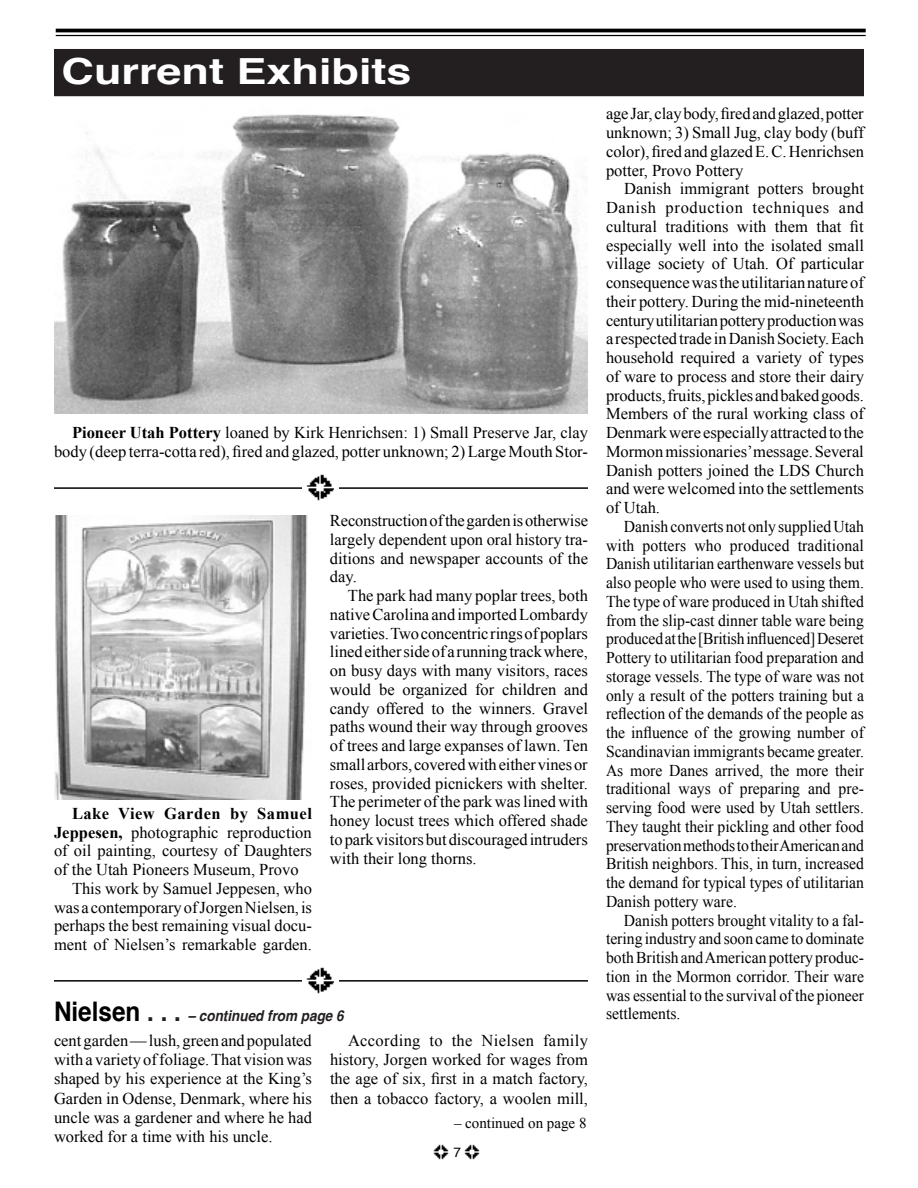
<style>
.page{position:relative;width:918px;height:1188px;background:#fff}
.page>*{position:absolute;margin:0;border:0;box-sizing:border-box;transform-origin:0 0}
.t1{font:700 36px "Helvetica";color:#fff;scale:1.25 1}
.t2{font:16.5px/18.8px "Times New Roman";color:#000;text-align:justify}
.t3{font:16.5px/18.8px "Times New Roman";color:#000;text-align:justify;scale:.95 1}
.t4{font:700 16.5px "Times New Roman";letter-spacing:.03em;color:#000}
.t5{font:italic 700 15px "Helvetica";color:#231f20;scale:.9 1}
.t6{font:15px "Times New Roman";color:#000}
.t7{font:13.5px "Helvetica";color:#000}
.s1{font-weight:700}
.s2{font-style:normal;font-size:27px;color:#000}
.s3{font-style:normal;font-size:27px}
</style>
<div class="page">
<div style="left:55px;top:50px;width:808px;height:45px;background:#231f20"></div>
<div style="left:54px;top:49px;width:810px;height:47px;border:2px solid #231f20"></div>
<hr style="left:56px;top:29px;width:810px;height:3px;background:#000">
<hr style="left:56px;top:35px;width:810px;height:1px;background:#000">
<img style="left:464px;top:1144px;width:16px;height:16px">
<img style="left:433px;top:1144px;width:16px;height:16px">
<hr style="left:54px;top:487px;width:534px;height:2px;background:#000">
<div style="left:302px;top:468px;width:37px;height:38px;background:#fff"></div>
<img style="left:306px;top:474px;width:28px;height:27px">
<img style="left:54px;top:114px;width:534px;height:299px">
<img style="left:54px;top:515px;width:254px;height:285px">
<hr style="left:54px;top:980px;width:534px;height:2px;background:#000">
<div style="left:302px;top:961px;width:37px;height:38px;background:#fff"></div>
<img style="left:306px;top:967px;width:28px;height:27px">
<h1 class="t1" style="left:62px;top:43px;width:282px">Current Exhibits</h1>
<p class="t2" style="left:54px;top:423px;width:536px;text-align:right"><span class="s1">Pioneer Utah Pottery</span> loaned by Kirk Henrichsen: 1) Small Preserve Jar, clay body (deep terra-cotta red), fired and glazed, potter unknown; 2) Large Mouth Stor-</p>
<p class="t4" style="left:72px;top:802px;width:242px">Lake View Garden by Samuel</p>
<p class="t2" style="left:54px;top:822px;width:259px"><span class="s1">Jeppesen,</span> photographic reproduction</p>
<p class="t2" style="left:54px;top:841px;width:260px">of oil painting, courtesy of Daughters</p>
<p class="t2" style="left:54px;top:860px;width:246px">of the Utah Pioneers Museum, Provo</p>
<p class="t2" style="left:72px;top:879px;width:241px">This work by Samuel Jeppesen, who</p>
<p class="t2" style="left:54px;top:897px;width:260px">was a contemporary of Jorgen Nielsen, is</p>
<p class="t2" style="left:54px;top:916px;width:260px">perhaps the best remaining visual docu-</p>
<p class="t2" style="left:54px;top:935px;width:260px">ment of Nielsen’s remarkable garden.</p>
<p class="t2" style="left:330px;top:511px;width:260px">Reconstruction of the garden is otherwise largely dependent upon oral history tra&shy;ditions and newspaper accounts of the day.</p>
<p class="t2" style="left:330px;top:586px;width:260px;text-indent:18px">The park had many poplar trees, both native Carolina and imported Lombardy varieties. Two concentric rings of poplars lined either side of a running track where, on busy days with many visitors, races would be organized for children and candy offered to the winners. Gravel paths wound their way through grooves of trees and large expanses of lawn. Ten small arbors, covered with either vines or roses, provided picnickers with shelter.<br>The perimeter of the park was lined with honey locust trees which offered shade to park visitors but discouraged intruders with their long thorns.</p>
<p class="t5" style="left:54px;top:1003px;width:323px"><span class="s2">Nielsen</span> <span class="s3">. . .</span> – continued from page 6</p>
<p class="t2" style="left:54px;top:1031px;width:260px;line-height:19.2px">cent garden — lush, green and populated with a variety of foliage. That vision was shaped by his experience at the King’s Garden in Odense, Denmark, where his uncle was a gardener and where he had worked for a time with his uncle.</p>
<p class="t2" style="left:330px;top:1031px;width:260px;line-height:19.2px;text-indent:18px">According to the Nielsen family history, Jorgen worked for wages from the age of six, first in a match factory, then a tobacco factory, a woolen mill,</p>
<p class="t6" style="left:454px;top:1112px;width:134px">– continued on page 8</p>
<p class="t7" style="left:454px;top:1141px;width:9px">7</p>
<p class="t2" style="left:606px;top:104px;width:259px">age Jar, clay body, fired and glazed, potter unknown; 3) Small Jug, clay body (buff color), fired and glazed E. C. Henrichsen potter, Provo Pottery</p>
<p class="t2" style="left:606px;top:179px;width:260px;text-indent:18px">Danish immigrant potters brought Danish production techniques and cultural traditions with them that fit especially well into the isolated small village society of Utah. Of particular consequence was the utilitarian nature of their pottery. During the mid-nineteenth century utilitarian pottery production was a respected trade in Danish Society. Each household required a variety of types of ware to process and store their dairy products, fruits, pickles and baked goods.<br>Members of the rural working class of Denmark were especially attracted to the Mormon missionaries’ message. Several Danish potters joined the LDS Church and were welcomed into the settlements of Utah.</p>
<p class="t3" style="left:606px;top:517px;width:273px;text-indent:18px">Danish converts not only supplied Utah with potters who produced traditional Danish utilitarian earthenware vessels but also people who were used to using them.<br>The type of ware produced in Utah shifted from the slip-cast dinner table ware being produced at the [British influenced] Deseret Pottery to utilitarian food preparation and storage vessels. The type of ware was not only a result of the potters training but a reflection of the demands of the people as the influence of the growing number of Scandinavian immigrants became greater.<br>As more Danes arrived, the more their traditional ways of preparing and pre&shy;serving food were used by Utah settlers.<br>They taught their pickling and other food preservation methods to their American and British neighbors. This, in turn, increased the demand for typical types of utilitarian Danish pottery ware.</p>
<p class="t3" style="left:606px;top:910px;width:273px;text-indent:18px">Danish potters brought vitality to a fal&shy;tering industry and soon came to dominate both British and American pottery produc&shy;tion in the Mormon corridor. Their ware was essential to the survival of the pioneer settlements.</p>
</div>
